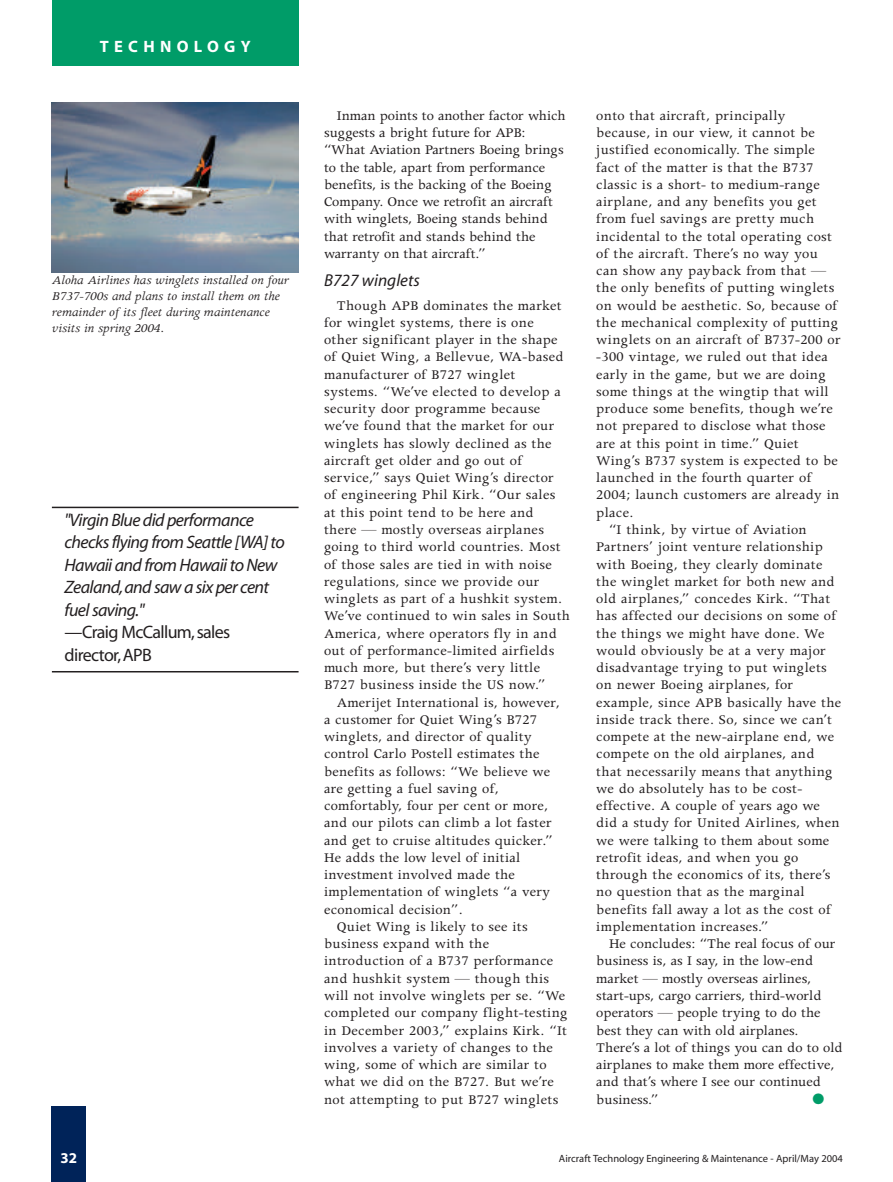
<style>
.page{position:relative;width:893px;height:1182px;background:#fff}
.page>*{position:absolute;margin:0;border:0;box-sizing:border-box;transform-origin:0 0}
.t1{font:18px/22.5px "Myriad MM It 400 600";letter-spacing:-.035em;color:#231f20}
.t2{font:18px/22.5px "Myriad MM 400 600";letter-spacing:-.035em;color:#231f20}
.t3{font:17.25px "Myriad MM It 400 600";color:#231f20}
.t4{font:16.5px "Myriad MM 700 600";letter-spacing:.32em;color:#fff}
.t5{font:15px/17.2px "Apollo";letter-spacing:.025em;color:#231f20}
.t6{font:15px "Apollo";letter-spacing:.005em;color:#231f20}
.t7{font:15px/17.2px "Apollo";color:#231f20}
.t8{font:15px "Myriad MM 700 600";color:#fff}
.t9{font:15px "Zapf Dingbats";color:#009c68}
.t10{font:italic 13.5px/16.2px "Apollo";color:#231f20}
.t11{font:10.5px "Myriad MM 400 600";color:#231f20}
</style>
<div class="page">
<svg style="left:51px;top:0;width:248px;height:1181px"></svg>
<p class="t4" style="left:100px;top:40px;width:152px">TECHNOLOGY</p>
<p class="t10" style="left:52px;top:273px;width:239px">Aloha Airlines has winglets installed on four B737-700s and plans to install them on the remainder of its fleet during maintenance visits in spring 2004.</p>
<p class="t1" style="left:65px;top:509px;width:222px">"Virgin Blue did performance checks flying from Seattle [WA] to<br>Hawaii and from Hawaii to New<br>Zealand,and saw a six per cent fuel saving."</p>
<p class="t2" style="left:65px;top:622px;width:167px">—Craig McCallum,sales director,APB</p>
<p class="t7" style="left:324px;top:108px;width:243px;text-indent:13px">Inman points to another factor which suggests a bright future for APB: “What Aviation Partners Boeing brings to the table, apart from performance benefits, is the backing of the Boeing Company. Once we retrofit an aircraft with winglets, Boeing stands behind that retrofit and stands behind the warranty on that aircraft.”</p>
<p class="t3" style="left:324px;top:273px;width:97px">B727 winglets</p>
<p class="t5" style="left:324px;top:298px;width:247px;text-indent:13px">Though APB dominates the market for winglet systems, there is one other significant player in the shape of Quiet Wing, a Bellevue, WA-based manufacturer of B727 winglet systems. “We’ve elected to develop a security door programme because we’ve found that the market for our winglets has slowly declined as the aircraft get older and go out of service,” says Quiet Wing’s director<br>of engineering Phil Kirk. “Our sales at this point tend to be here and there — mostly overseas airplanes going to third world countries. Most of those sales are tied in with noise regulations, since we provide our winglets as part of a hushkit system.<br>We’ve continued to win sales in South America, where operators fly in and out of performance-limited airfields much more, but there’s very little B727 business inside the US now.”</p>
<p class="t5" style="left:337px;top:695px;width:224px">Amerijet International is, however,</p>
<p class="t5" style="left:324px;top:712px;width:214px">a customer for Quiet Wing’s B727</p>
<p class="t5" style="left:324px;top:729px;width:209px">winglets, and director of quality</p>
<p class="t5" style="left:324px;top:747px;width:217px">control Carlo Postell estimates the</p>
<p class="t5" style="left:324px;top:764px;width:227px">benefits as follows: “We believe we</p>
<p class="t5" style="left:324px;top:781px;width:176px">are getting a fuel saving of,</p>
<p class="t5" style="left:324px;top:798px;width:226px">comfortably, four per cent or more,</p>
<p class="t5" style="left:324px;top:816px;width:229px">and our pilots can climb a lot faster</p>
<p class="t5" style="left:324px;top:833px;width:230px">and get to cruise altitudes quicker.”</p>
<p class="t5" style="left:324px;top:850px;width:198px">He adds the low level of initial</p>
<p class="t5" style="left:324px;top:867px;width:192px">investment involved made the</p>
<p class="t5" style="left:324px;top:885px;width:228px">implementation of winglets “a very</p>
<p class="t5" style="left:324px;top:902px;width:140px">economical decision”.</p>
<p class="t5" style="left:337px;top:919px;width:192px">Quiet Wing is likely to see its</p>
<p class="t5" style="left:324px;top:936px;width:167px">business expand with the</p>
<p class="t5" style="left:324px;top:954px;width:231px">introduction of a B737 performance</p>
<p class="t5" style="left:324px;top:971px;width:226px">and hushkit system — though this</p>
<p class="t5" style="left:324px;top:988px;width:243px">will not involve winglets per se. “We</p>
<p class="t5" style="left:324px;top:1005px;width:245px">completed our company flight-testing</p>
<p class="t5" style="left:324px;top:1023px;width:244px">in December 2003,” explains Kirk. “It</p>
<p class="t5" style="left:324px;top:1040px;width:230px">involves a variety of changes to the</p>
<p class="t5" style="left:324px;top:1057px;width:224px">wing, some of which are similar to</p>
<p class="t5" style="left:324px;top:1074px;width:231px">what we did on the B727. But we’re</p>
<p class="t5" style="left:324px;top:1092px;width:236px">not attempting to put B727 winglets</p>
<p class="t5" style="left:596px;top:108px;width:191px">onto that aircraft, principally</p>
<p class="t5" style="left:596px;top:126px;width:220px">because, in our view, it cannot be</p>
<p class="t5" style="left:596px;top:143px;width:220px">justified economically. The simple</p>
<p class="t5" style="left:596px;top:160px;width:219px">fact of the matter is that the B737</p>
<p class="t5" style="left:596px;top:177px;width:225px">classic is a short- to medium-range</p>
<p class="t5" style="left:596px;top:195px;width:222px">airplane, and any benefits you get</p>
<p class="t5" style="left:596px;top:212px;width:219px">from fuel savings are pretty much</p>
<p class="t5" style="left:596px;top:229px;width:237px">incidental to the total operating cost</p>
<p class="t5" style="left:596px;top:246px;width:223px">of the aircraft. There’s no way you</p>
<p class="t5" style="left:596px;top:264px;width:231px">can show any payback from that —</p>
<p class="t5" style="left:596px;top:281px;width:240px">the only benefits of putting winglets</p>
<p class="t5" style="left:596px;top:298px;width:243px">on would be aesthetic. So, because of</p>
<p class="t5" style="left:596px;top:315px;width:243px">the mechanical complexity of putting</p>
<p class="t5" style="left:596px;top:333px;width:246px">winglets on an aircraft of B737-200 or</p>
<p class="t5" style="left:596px;top:350px;width:233px">-300 vintage, we ruled out that idea</p>
<p class="t5" style="left:596px;top:367px;width:231px">early in the game, but we are doing</p>
<p class="t5" style="left:596px;top:384px;width:234px">some things at the wingtip that will</p>
<p class="t5" style="left:596px;top:402px;width:238px">produce some benefits, though we’re</p>
<p class="t5" style="left:596px;top:419px;width:231px">not prepared to disclose what those</p>
<p class="t5" style="left:596px;top:436px;width:204px">are at this point in time.” Quiet</p>
<p class="t5" style="left:596px;top:453px;width:243px">Wing’s B737 system is expected to be</p>
<p class="t5" style="left:596px;top:471px;width:217px">launched in the fourth quarter of</p>
<p class="t5" style="left:596px;top:488px;width:244px">2004; launch customers are already in</p>
<p class="t5" style="left:596px;top:505px;width:39px">place.</p>
<p class="t5" style="left:609px;top:522px;width:199px">“I think, by virtue of Aviation</p>
<p class="t5" style="left:596px;top:540px;width:228px">Partners’ joint venture relationship</p>
<p class="t5" style="left:596px;top:557px;width:228px">with Boeing, they clearly dominate</p>
<p class="t5" style="left:596px;top:574px;width:240px">the winglet market for both new and</p>
<p class="t5" style="left:596px;top:591px;width:235px">old airplanes,” concedes Kirk. “That</p>
<p class="t5" style="left:596px;top:609px;width:241px">has affected our decisions on some of</p>
<p class="t5" style="left:596px;top:626px;width:230px">the things we might have done. We</p>
<p class="t5" style="left:596px;top:643px;width:231px">would obviously be at a very major</p>
<p class="t5" style="left:596px;top:660px;width:232px">disadvantage trying to put winglets</p>
<p class="t5" style="left:596px;top:678px;width:198px">on newer Boeing airplanes, for</p>
<p class="t5" style="left:596px;top:695px;width:246px">example, since APB basically have the</p>
<p class="t5" style="left:596px;top:712px;width:237px">inside track there. So, since we can’t</p>
<p class="t5" style="left:596px;top:729px;width:239px">compete at the new-airplane end, we</p>
<p class="t5" style="left:596px;top:747px;width:220px">compete on the old airplanes, and</p>
<p class="t5" style="left:596px;top:764px;width:238px">that necessarily means that anything</p>
<p class="t5" style="left:596px;top:781px;width:207px">we do absolutely has to be cost-</p>
<p class="t5" style="left:596px;top:798px;width:225px">effective. A couple of years ago we</p>
<p class="t5" style="left:596px;top:816px;width:245px">did a study for United Airlines, when</p>
<p class="t5" style="left:596px;top:833px;width:234px">we were talking to them about some</p>
<p class="t5" style="left:596px;top:850px;width:204px">retrofit ideas, and when you go</p>
<p class="t5" style="left:596px;top:867px;width:236px">through the economics of its, there’s</p>
<p class="t5" style="left:596px;top:885px;width:210px">no question that as the marginal</p>
<p class="t5" style="left:596px;top:902px;width:236px">benefits fall away a lot as the cost of</p>
<p class="t5" style="left:596px;top:919px;width:174px">implementation increases.”</p>
<p class="t6" style="left:609px;top:938px;width:228px">He concludes: “The real focus of our</p>
<p class="t6" style="left:596px;top:955px;width:218px">business is, as I say, in the low-end</p>
<p class="t6" style="left:596px;top:973px;width:216px">market — mostly overseas airlines,</p>
<p class="t6" style="left:596px;top:990px;width:227px">start-ups, cargo carriers, third-world</p>
<p class="t6" style="left:596px;top:1007px;width:226px">operators — people trying to do the</p>
<p class="t6" style="left:596px;top:1024px;width:204px">best they can with old airplanes.</p>
<p class="t6" style="left:596px;top:1042px;width:248px">There’s a lot of things you can do to old</p>
<p class="t6" style="left:596px;top:1059px;width:240px">airplanes to make them more effective,</p>
<p class="t6" style="left:596px;top:1076px;width:226px">and that’s where I see our continued</p>
<p class="t6" style="left:596px;top:1093px;width:64px">business.”</p>
<p class="t9" style="left:812px;top:1091px;width:13px">●</p>
<p class="t8" style="left:61px;top:1151px;width:18px">32</p>
<p class="t11" style="left:559px;top:1154px;width:285px">Aircraft Technology Engineering &amp; Maintenance - April/May 2004</p>
</div>
